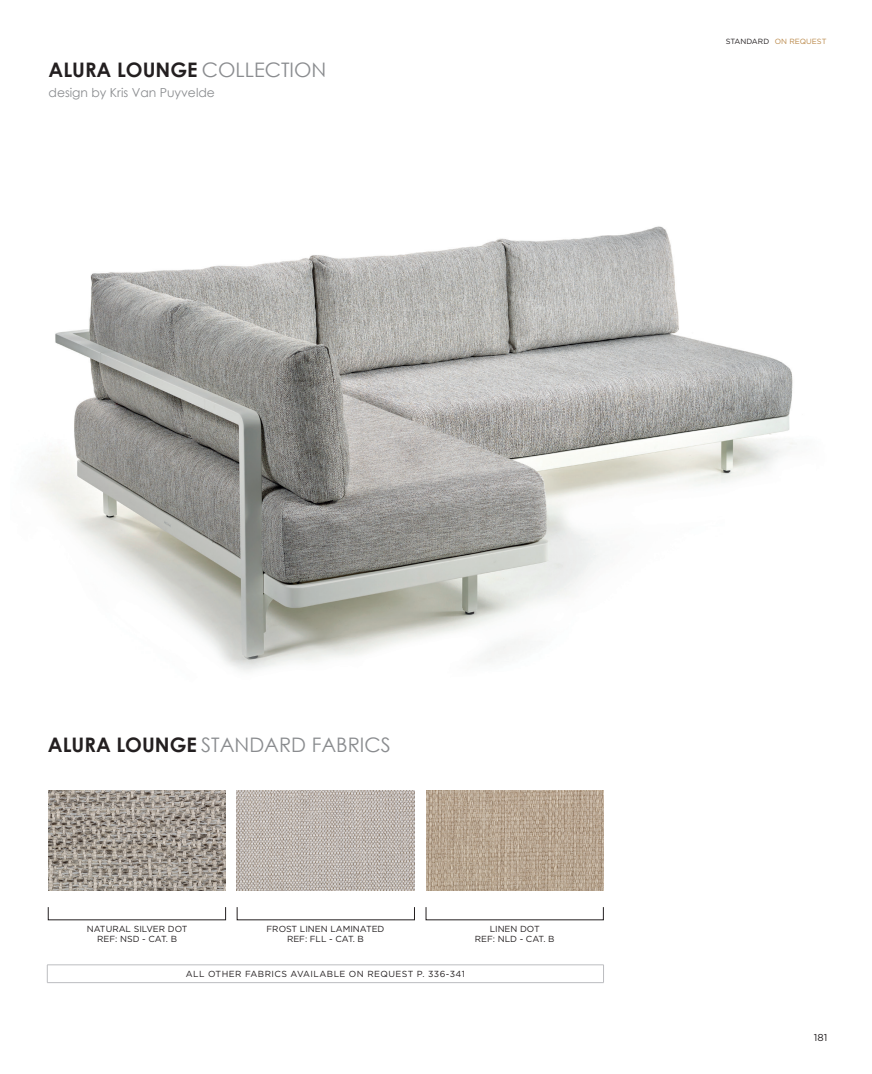
<style>
.page{position:relative;width:872px;height:1074px;background:#fff}
.page>*{position:absolute;margin:0;border:0;box-sizing:border-box;transform-origin:0 0}
.t1{font:20px "Century Gothic";color:#8a8c8f}
.t2{font:700 20px "Century Gothic";color:#231f20}
.t3{font:12.38px "Century Gothic";color:#8a8c8f}
.t4{font:10px "Gotham";color:#231f20}
.t5{font:8.75px/10.5px "Gotham";color:#231f20;text-align:center}
.t6{font:8.75px "Gotham";letter-spacing:.05em;color:#231f20}
.t7{font:7.5px "Gotham";color:#b98747}
.s1{font-weight:400;color:#8a8c8f}
.s2{color:#231f20}
.s3{font-weight:700;color:#231f20}
</style>
<div class="page">
<img style="left:37px;top:226px;width:757px;height:445px">
<img style="left:48px;top:790px;width:178px;height:100px">
<img style="left:237px;top:790px;width:177px;height:100px">
<img style="left:426px;top:790px;width:177px;height:100px">
<hr style="left:47px;top:964px;width:556px;height:1px;background:#bcbdc0">
<svg style="left:47px;top:965px;width:1px;height:17px"></svg>
<svg style="left:603px;top:965px;width:1px;height:17px"></svg>
<hr style="left:47px;top:982px;width:556px;height:1px;background:#bcbdc0">
<h1 class="t2" style="left:49px;top:55px;width:279px">ALURA LOUNGE <span class="s1">COLLECTION</span></h1>
<h2 class="t3" style="left:49px;top:84px;width:168px">design by Kris Van Puyvelde</h2>
<p class="t7" style="left:725px;top:37px;width:102px"><span class="s2">STANDARD</span> ON REQUEST</p>
<h1 class="t1" style="left:48px;top:730px;width:344px"><span class="s3">ALURA LOUNGE</span> STANDARD FABRICS</h1>
<p class="t5" style="left:87px;top:923px;width:102px">NATURAL SILVER DOT<br>REF: NSD - CAT. B</p>
<p class="t5" style="left:266px;top:923px;width:119px">FROST LINEN LAMINATED<br>REF: FLL - CAT. B</p>
<p class="t5" style="left:475px;top:923px;width:81px">LINEN DOT<br>REF: NLD - CAT. B</p>
<p class="t6" style="left:186px;top:968px;width:280px">ALL OTHER FABRICS AVAILABLE ON REQUEST P. 336-341</p>
<p class="t4" style="left:814px;top:1031px;width:15px">181</p>
</div>
